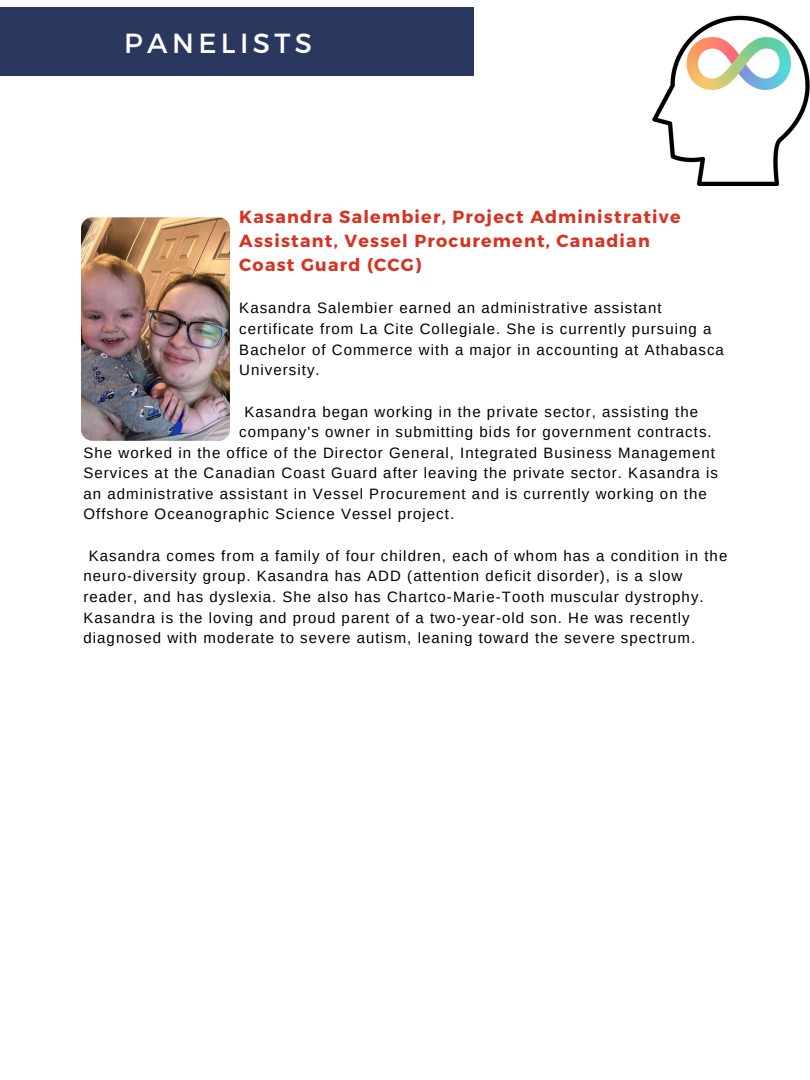
<style>
.page{position:relative;width:810px;height:1080px;background:#fff}
.page>*{position:absolute;margin:0;border:0;box-sizing:border-box;transform-origin:0 0}
.t1{font:27.62px "Montserrat";letter-spacing:.16em;color:#fff}
.t2{font:700 17.5px/24.4px "Montserrat";letter-spacing:.07em;color:#d83322}
.t3{font:15px/20.6px "Arimo";letter-spacing:.07em;color:#000}
</style>
<div class="page">
<img style="left:81px;top:217px;width:149px;height:224px;border-radius:11px">
<img style="left:0;top:7px;width:810px;height:178px">
<div style="left:0;top:8px;width:474px;height:67px;background:#2a3860"></div>
<h1 class="t1" style="left:124px;top:25px;width:189px">PANELISTS</h1>
<p class="t2" style="left:239px;top:203px;width:443px">Kasandra Salembier, Project Administrative<br>Assistant, Vessel Procurement, Canadian<br>Coast Guard (CCG)</p>
<p class="t3" style="left:239px;top:298px;width:486px">Kasandra Salembier earned an administrative assistant certificate from La Cite Collegiale. She is currently pursuing a Bachelor of Commerce with a major in accounting at Athabasca University.</p>
<p class="t3" style="left:245px;top:401px;width:455px">Kasandra began working in the private sector, assisting the</p>
<p class="t3" style="left:239px;top:422px;width:474px">company's owner in submitting bids for government contracts.</p>
<p class="t3" style="left:83px;top:442px;width:633px">She worked in the office of the Director General, Integrated Business Management</p>
<p class="t3" style="left:83px;top:463px;width:636px">Services at the Canadian Coast Guard after leaving the private sector. Kasandra is</p>
<p class="t3" style="left:83px;top:483px;width:625px">an administrative assistant in Vessel Procurement and is currently working on the</p>
<p class="t3" style="left:83px;top:504px;width:372px">Offshore Oceanographic Science Vessel project.</p>
<p class="t3" style="left:83px;top:545px;width:645px;text-indent:5px">Kasandra comes from a family of four children, each of whom has a condition in the neuro-diversity group. Kasandra has ADD (attention deficit disorder), is a slow reader, and has dyslexia. She also has Chartco-Marie-Tooth muscular dystrophy.<br>Kasandra is the loving and proud parent of a two-year-old son. He was recently diagnosed with moderate to severe autism, leaning toward the severe spectrum.</p>
</div>
